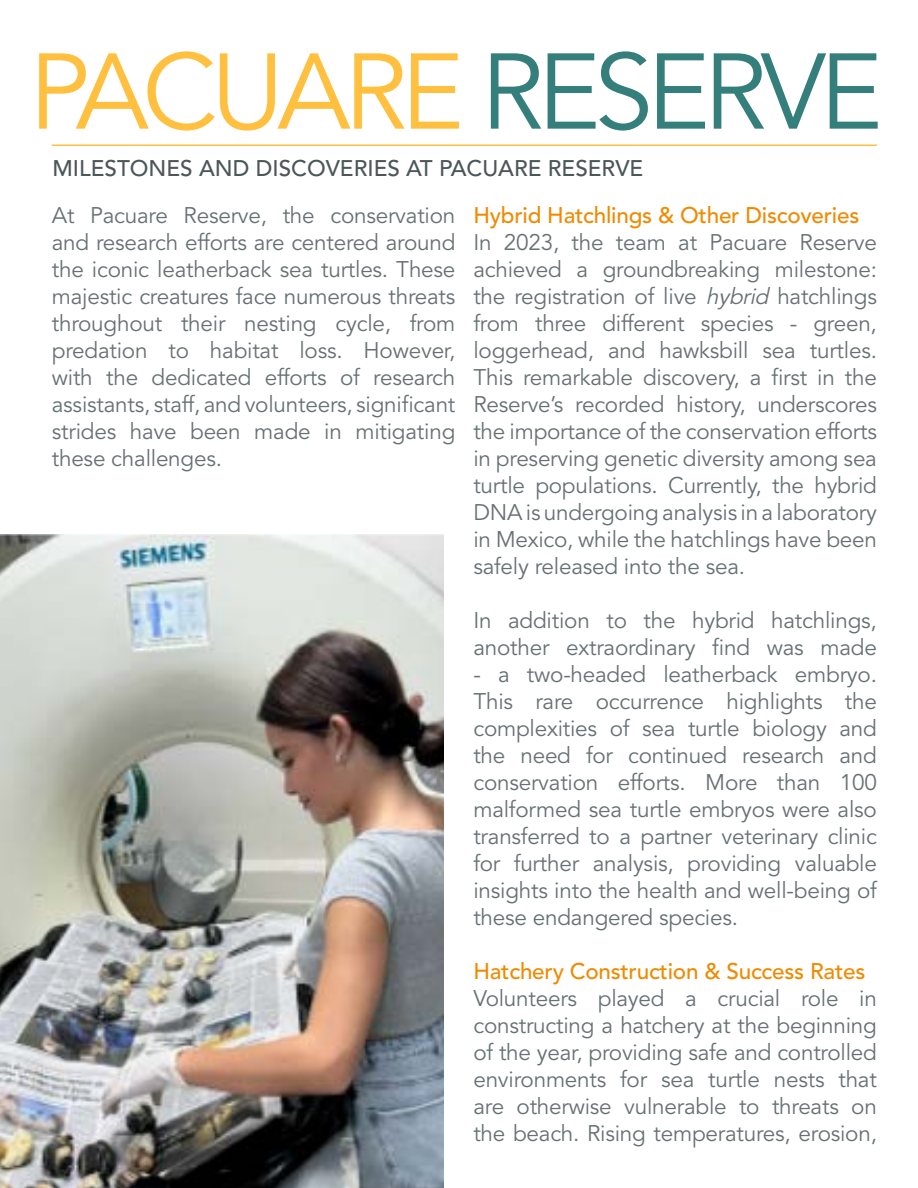
<style>
.page{position:relative;width:918px;height:1188px;background:#fff}
.page>*{position:absolute;margin:0;border:0;box-sizing:border-box;transform-origin:0 0}
.t1{font:106.35px "Avenir LT Std";letter-spacing:-.06em;color:#ffc03f}
.t2{font:22.5px/27px "Avenir LT Std";letter-spacing:-.01em;color:#677173;text-align:justify}
.t3{font:500 22.5px "Avenir LT Std";letter-spacing:-.01em;color:#ef8a00}
.t4{font:500 22.5px "Avenir LT Std";color:#4c5759}
.s1{color:#347f7c}
.s2{font-style:italic}
</style>
<div class="page">
<img style="left:0;top:535px;width:443px;height:653px">
<hr style="left:52px;top:144px;width:825px;height:2px;background:#ffc03f">
<h1 class="t1" style="left:29px;top:31px;width:855px">PACUARE <span class="s1">RESERVE</span></h1>
<p class="t4" style="left:52px;top:155px;width:592px">MILESTONES AND DISCOVERIES AT PACUARE RESERVE</p>
<p class="t2" style="left:52px;top:203px;width:405px">At Pacuare Reserve, the conservation and research efforts are centered around the iconic leatherback sea turtles. These majestic creatures face numerous threats throughout their nesting cycle, from predation to habitat loss. However, with the dedicated efforts of research assistants, staff, and volunteers, significant strides have been made in mitigating these challenges.</p>
<p class="t3" style="left:473px;top:202px;width:388px">Hybrid Hatchlings &amp; Other Discoveries</p>
<p class="t2" style="left:473px;top:230px;width:405px">In 2023, the team at Pacuare Reserve achieved a groundbreaking milestone: the registration of live <span class="s2">hybrid</span> hatchlings from three different species - green, loggerhead, and hawksbill sea turtles.<br>This remarkable discovery, a first in the Reserve’s recorded history, underscores the importance of the conservation efforts in preserving genetic diversity among sea turtle populations. Currently, the hybrid DNA is undergoing analysis in a laboratory in Mexico, while the hatchlings have been safely released into the sea.</p>
<p class="t2" style="left:473px;top:608px;width:405px">In addition to the hybrid hatchlings, another extraordinary find was made</p>
<p class="t2" style="left:473px;top:662px;width:405px">- a two-headed leatherback embryo.<br>This rare occurrence highlights the complexities of sea turtle biology and the need for continued research and conservation efforts. More than 100 malformed sea turtle embryos were also transferred to a partner veterinary clinic for further analysis, providing valuable insights into the health and well-being of these endangered species.</p>
<p class="t3" style="left:473px;top:959px;width:394px">Hatchery Construction &amp; Success Rates</p>
<p class="t2" style="left:473px;top:986px;width:405px">Volunteers played a crucial role in constructing a hatchery at the beginning of the year, providing safe and controlled environments for sea turtle nests that are otherwise vulnerable to threats on the beach. Rising temperatures, erosion,</p>
</div>
